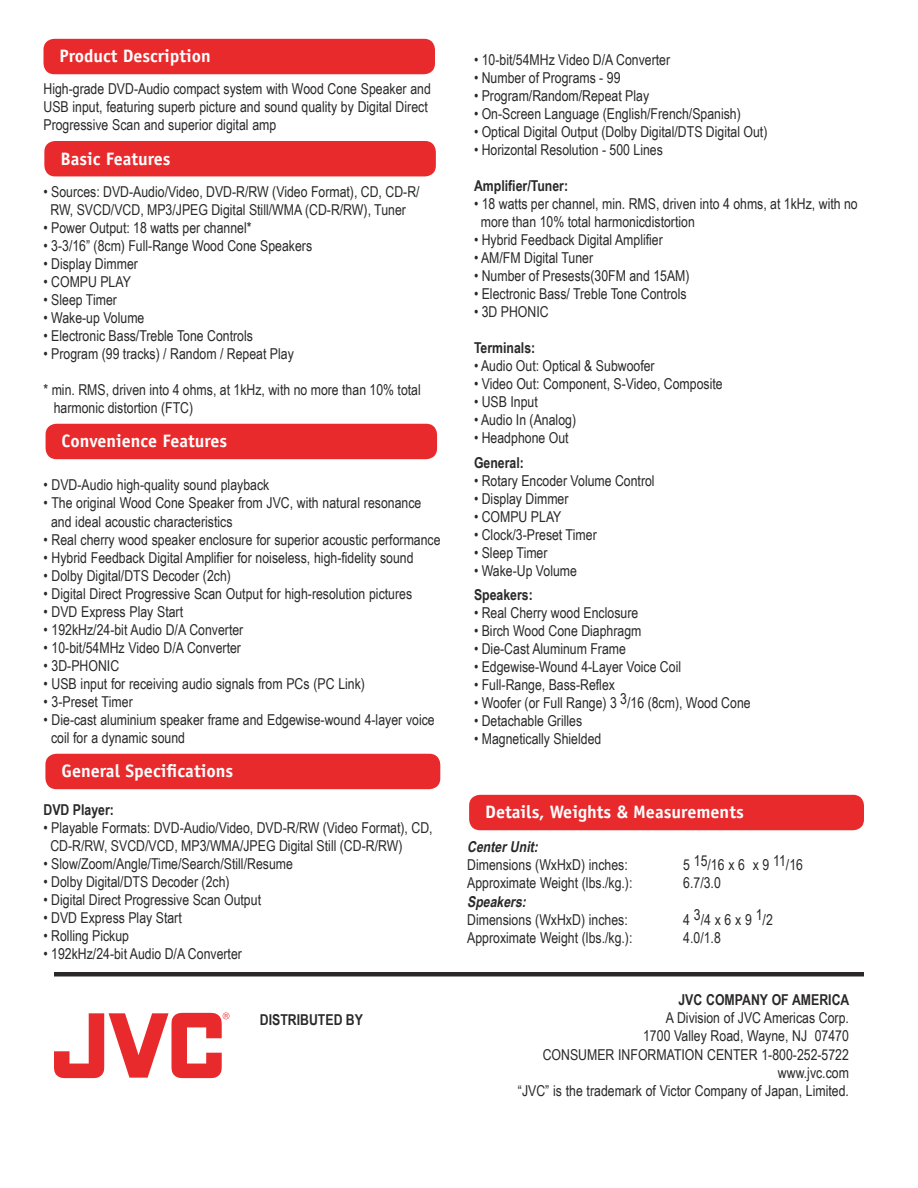
<style>
.page{position:relative;width:918px;height:1188px;background:#fff}
.page>*{position:absolute;margin:0;border:0;box-sizing:border-box;transform-origin:0 0}
.t1{font:700 18px "Officina Sans";color:#fff}
.t2{font:15px/18px "Arial Narrow";color:#2a2828}
.t3{font:700 15px "Arial Narrow";color:#2a2828}
.t4{font:italic 700 15px "Arial Narrow";color:#2a2828}
</style>
<div class="page">
<hr style="left:54px;top:972px;width:810px;height:4px;background:#2a2828">
<svg style="left:54px;top:1013px;width:175px;height:65px"></svg>
<div style="left:44px;top:39px;width:391px;height:35px;background:#e92a2d"></div>
<div style="left:469px;top:795px;width:395px;height:35px;background:#e92a2d"></div>
<div style="left:46px;top:424px;width:391px;height:35px;background:#e92a2d"></div>
<div style="left:44px;top:141px;width:392px;height:35px;background:#e92a2d"></div>
<div style="left:45px;top:754px;width:395px;height:35px;background:#e92a2d"></div>
<p class="t1" style="left:60px;top:45px;width:153px">Product Description</p>
<p class="t2" style="left:44px;top:79px;width:389px">High-grade DVD-Audio compact system with Wood Cone Speaker and<br>USB input, featuring superb picture and sound quality by Digital Direct<br>Progressive Scan and superior digital amp</p>
<p class="t1" style="left:60px;top:147px;width:111px">Basic Features</p>
<p class="t2" style="left:44px;top:183px;width:378px;text-align:center">• Sources: DVD-Audio/Video, DVD-R/RW (Video Format), CD, CD-R/<br>RW, SVCD/VCD, MP3/JPEG Digital Still/WMA (CD-R/RW), Tuner</p>
<p class="t2" style="left:44px;top:219px;width:210px">• Power Output: 18 watts per channel*</p>
<p class="t2" style="left:44px;top:237px;width:270px">• 3-3/16” (8cm) Full-Range Wood Cone Speakers</p>
<p class="t2" style="left:44px;top:255px;width:96px">• Display Dimmer</p>
<p class="t2" style="left:44px;top:273px;width:89px">• COMPU PLAY</p>
<p class="t2" style="left:44px;top:291px;width:75px">• Sleep Timer</p>
<p class="t2" style="left:44px;top:309px;width:102px">• Wake-up Volume</p>
<p class="t2" style="left:44px;top:327px;width:211px">• Electronic Bass/Treble Tone Controls</p>
<p class="t2" style="left:44px;top:345px;width:252px">• Program (99 tracks) / Random / Repeat Play</p>
<p class="t2" style="left:54px;top:381px;width:369px;text-indent:-10px">* min. RMS, driven into 4 ohms, at 1kHz, with no more than 10% total harmonic distortion (FTC)</p>
<p class="t1" style="left:62px;top:430px;width:167px">Convenience Features</p>
<p class="t2" style="left:44px;top:476px;width:227px">• DVD-Audio high-quality sound playback</p>
<p class="t2" style="left:51px;top:494px;width:372px;text-indent:-8px">• The original Wood Cone Speaker from JVC, with natural resonance and ideal acoustic characteristics</p>
<p class="t2" style="left:44px;top:530px;width:399px">• Real cherry wood speaker enclosure for superior acoustic performance</p>
<p class="t2" style="left:44px;top:548px;width:372px">• Hybrid Feedback Digital Amplifier for noiseless, high-fidelity sound</p>
<p class="t2" style="left:44px;top:566px;width:189px">• Dolby Digital/DTS Decoder (2ch)</p>
<p class="t2" style="left:44px;top:585px;width:370px">• Digital Direct Progressive Scan Output for high-resolution pictures</p>
<p class="t2" style="left:44px;top:603px;width:141px">• DVD Express Play Start</p>
<p class="t2" style="left:44px;top:621px;width:201px">• 192kHz/24-bit Audio D/A Converter</p>
<p class="t2" style="left:44px;top:639px;width:199px">• 10-bit/54MHz Video D/A Converter</p>
<p class="t2" style="left:44px;top:657px;width:77px">• 3D-PHONIC</p>
<p class="t2" style="left:44px;top:675px;width:323px">• USB input for receiving audio signals from PCs (PC Link)</p>
<p class="t2" style="left:44px;top:693px;width:91px">• 3-Preset Timer</p>
<p class="t2" style="left:51px;top:711px;width:385px;text-indent:-8px">• Die-cast aluminium speaker frame and Edgewise-wound 4-layer voice coil for a dynamic sound</p>
<p class="t1" style="left:62px;top:760px;width:173px">General Specifications</p>
<p class="t3" style="left:44px;top:801px;width:72px">DVD Player:</p>
<p class="t2" style="left:50px;top:819px;width:384px;text-indent:-7px">• Playable Formats: DVD-Audio/Video, DVD-R/RW (Video Format), CD,<br>CD-R/RW, SVCD/VCD, MP3/WMA/JPEG Digital Still (CD-R/RW)</p>
<p class="t2" style="left:44px;top:855px;width:251px">• Slow/Zoom/Angle/Time/Search/Still/Resume</p>
<p class="t2" style="left:44px;top:873px;width:188px">• Dolby Digital/DTS Decoder (2ch)</p>
<p class="t2" style="left:44px;top:891px;width:219px">• Digital Direct Progressive Scan Output</p>
<p class="t2" style="left:44px;top:909px;width:140px">• DVD Express Play Start</p>
<p class="t2" style="left:44px;top:927px;width:87px">• Rolling Pickup</p>
<p class="t2" style="left:44px;top:945px;width:200px">• 192kHz/24-bit Audio D/A Converter</p>
<p class="t3" style="left:260px;top:1011px;width:105px">DISTRIBUTED BY</p>
<p class="t2" style="left:474px;top:51px;width:198px">• 10-bit/54MHz Video D/A Converter</p>
<p class="t2" style="left:474px;top:69px;width:148px">• Number of Programs - 99</p>
<p class="t2" style="left:474px;top:87px;width:177px">• Program/Random/Repeat Play</p>
<p class="t2" style="left:474px;top:105px;width:268px">• On-Screen Language (English/French/Spanish)</p>
<p class="t2" style="left:474px;top:123px;width:295px">• Optical Digital Output (Dolby Digital/DTS Digital Out)</p>
<p class="t2" style="left:474px;top:141px;width:190px">• Horizontal Resolution - 500 Lines</p>
<p class="t3" style="left:474px;top:177px;width:96px">Amplifier/Tuner:</p>
<p class="t2" style="left:481px;top:195px;width:378px;text-indent:-7px">• 18 watts per channel, min. RMS, driven into 4 ohms, at 1kHz, with no more than 10% total harmonicdistortion</p>
<p class="t2" style="left:474px;top:231px;width:190px">• Hybrid Feedback Digital Amplifier</p>
<p class="t2" style="left:474px;top:249px;width:121px">• AM/FM Digital Tuner</p>
<p class="t2" style="left:474px;top:267px;width:217px">• Number of Presests(30FM and 15AM)</p>
<p class="t2" style="left:474px;top:285px;width:214px">• Electronic Bass/ Treble Tone Controls</p>
<p class="t2" style="left:474px;top:303px;width:76px">• 3D PHONIC</p>
<p class="t3" style="left:474px;top:339px;width:63px">Terminals:</p>
<p class="t2" style="left:474px;top:357px;width:182px">• Audio Out: Optical &amp; Subwoofer</p>
<p class="t2" style="left:474px;top:375px;width:250px">• Video Out: Component, S-Video, Composite</p>
<p class="t2" style="left:474px;top:393px;width:65px">• USB Input</p>
<p class="t2" style="left:474px;top:411px;width:104px">• Audio In (Analog)</p>
<p class="t2" style="left:474px;top:429px;width:96px">• Headphone Out</p>
<p class="t3" style="left:474px;top:454px;width:51px">General:</p>
<p class="t2" style="left:474px;top:471px;width:182px">• Rotary Encoder Volume Control</p>
<p class="t2" style="left:474px;top:489px;width:96px">• Display Dimmer</p>
<p class="t2" style="left:474px;top:507px;width:89px">• COMPU PLAY</p>
<p class="t2" style="left:474px;top:525px;width:124px">• Clock/3-Preset Timer</p>
<p class="t2" style="left:474px;top:543px;width:75px">• Sleep Timer</p>
<p class="t2" style="left:474px;top:561px;width:104px">• Wake-Up Volume</p>
<p class="t3" style="left:474px;top:586px;width:60px">Speakers:</p>
<p class="t2" style="left:474px;top:604px;width:166px">• Real Cherry wood Enclosure</p>
<p class="t2" style="left:474px;top:622px;width:169px">• Birch Wood Cone Diaphragm</p>
<p class="t2" style="left:474px;top:640px;width:153px">• Die-Cast Aluminum Frame</p>
<p class="t2" style="left:474px;top:658px;width:209px">• Edgewise-Wound 4-Layer Voice Coil</p>
<p class="t2" style="left:474px;top:676px;width:143px">• Full-Range, Bass-Reflex</p>
<p class="t2" style="left:474px;top:694px;width:278px">• Woofer (or Full Range) 3 3/16 (8cm), Wood Cone</p>
<p class="t2" style="left:474px;top:712px;width:110px">• Detachable Grilles</p>
<p class="t2" style="left:474px;top:730px;width:129px">• Magnetically Shielded</p>
<p class="t1" style="left:485px;top:801px;width:260px">Details, Weights &amp; Measurements</p>
<p class="t4" style="left:467px;top:838px;width:75px">CenterUnit:</p>
<p class="t2" style="left:467px;top:856px;width:162px">Dimensions (WxHxD) inches:</p>
<p class="t2" style="left:683px;top:856px;width:121px">5 15/16 x 6 x 9 11/16</p>
<p class="t2" style="left:467px;top:874px;width:167px">Approximate Weight (lbs./kg.):</p>
<p class="t2" style="left:683px;top:874px;width:39px">6.7/3.0</p>
<p class="t4" style="left:467px;top:893px;width:63px">Speakers:</p>
<p class="t2" style="left:467px;top:910px;width:162px">Dimensions (WxHxD) inches:</p>
<p class="t2" style="left:683px;top:910px;width:91px">4 3/4 x 6 x 9 1/2</p>
<p class="t2" style="left:467px;top:928px;width:167px">Approximate Weight (lbs./kg.):</p>
<p class="t2" style="left:683px;top:928px;width:39px">4.0/1.8</p>
<p class="t3" style="left:678px;top:991px;width:172px">JVC COMPANY OF AMERICA</p>
<p class="t2" style="left:666px;top:1009px;width:185px">A Division of JVC Americas Corp.</p>
<p class="t2" style="left:643px;top:1027px;width:207px">1700 Valley Road, Wayne, NJ 07470</p>
<p class="t2" style="left:543px;top:1045px;width:308px">CONSUMER INFORMATION CENTER 1-800-252-5722</p>
<p class="t2" style="left:778px;top:1063px;width:73px">www.jvc.com</p>
<p class="t2" style="left:518px;top:1081px;width:333px">“JVC” is the trademark of Victor Company of Japan, Limited.</p>
</div>
